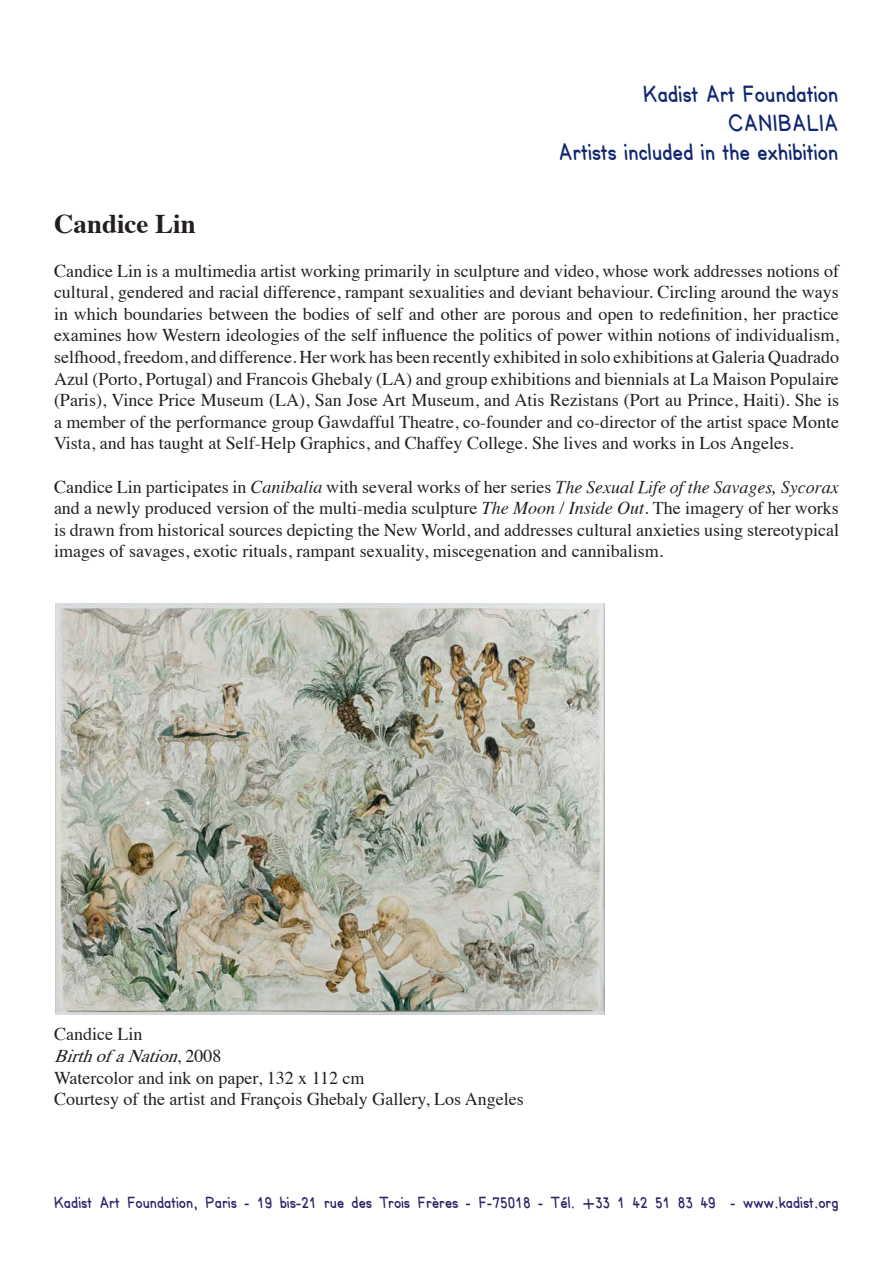
<style>
.page{position:relative;width:893px;height:1263px;background:#fff}
.page>*{position:absolute;margin:0;border:0;box-sizing:border-box;transform-origin:0 0}
.t1{font:700 27px "Times";color:#231f20}
.t2{font:24px/28.8px "mtdbt 2 f 4 d";color:#102770;text-align:right}
.t3{font:18px/21.6px "Times";color:#231f20;text-align:justify}
.t4{font:16.5px "mtdbt 2 f 4 d";color:#2c2465}
.s1{font-style:italic}
.s2{font-family:"Times CY Italic"}
</style>
<div class="page">
<img style="left:56px;top:603px;width:548px;height:411px">
<p class="t2" style="left:643px;top:79px;width:197px">Kadist Art Foundation<br>CANIBALIA</p>
<p class="t2" style="left:559px;top:137px;width:282px">Artists included in the exhibition</p>
<p class="t1" style="left:54px;top:198px;width:143px">Candice Lin</p>
<p class="t3" style="left:54px;top:258px;width:786px">Candice Lin is a multimedia artist working primarily in sculpture and video, whose work addresses notions of cultural, gendered and racial difference, rampant sexualities and deviant behaviour. Circling around the ways in which boundaries between the bodies of self and other are porous and open to redefinition, her practice examines how Western ideologies of the self influence the politics of power within notions of individualism, selfhood, freedom, and difference. Her work has been recently exhibited in solo exhibitions at Galeria Quadrado Azul (Porto, Portugal) and Francois Ghebaly (LA) and group exhibitions and biennials at La Maison Populaire (Paris), Vince Price Museum (LA), San Jose Art Museum, and Atis Rezistans (Port au Prince, Haiti). She is a member of the performance group Gawdafful Theatre, co-founder and co-director of the artist space Monte Vista, and has taught at Self-Help Graphics, and Chaffey College. She lives and works in Los Angeles.</p>
<p class="t3" style="left:54px;top:474px;width:786px">Candice Lin participates in <span class="s1">Canibalia</span> with several works of her series <span class="s2">The Sexual Life of the Savages, Sycorax </span>and a newly produced version of the multi-media sculpture <span class="s1">The Moon / Inside Out</span>. The imagery of her works is drawn from historical sources depicting the New World, and addresses cultural anxieties using stereotypical images of savages, exotic rituals, rampant sexuality, miscegenation and cannibalism.</p>
<p class="t3" style="left:54px;top:1022px;width:471px;text-align:left">Candice Lin<br><span class="s1">Birth of a Nation</span>, 2 0 0 8<br>Watercolor and ink on paper, 132 x 112 cm<br>Courtesy of the artist and François Ghebaly Gallery, Los Angeles</p>
<p class="t4" style="left:54px;top:1192px;width:786px">Kadist Art Foundation, Paris - 19 bis-21 rue des Trois Frères - F-75018 - Tél. +33 1 42 51 83 49 - www.kadist.org</p>
</div>
